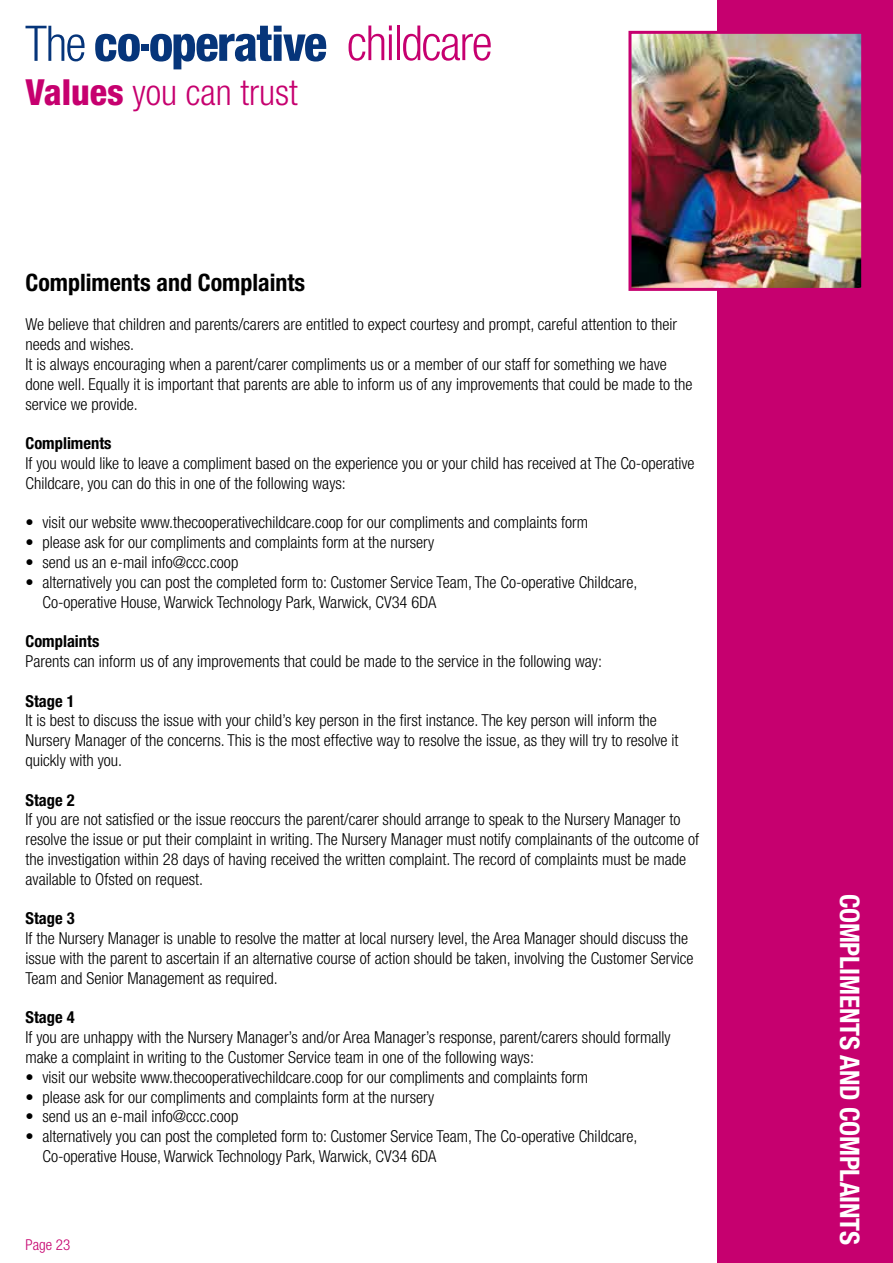
<style>
.page{position:relative;width:893px;height:1263px;background:#fff}
.page>*{position:absolute;margin:0;border:0;box-sizing:border-box;transform-origin:0 0}
.t1{font:300 condensed 36px "Helvetica Neue";color:#c6006f}
.t2{font:700 condensed 27px "Helvetica Neue";letter-spacing:-.01em;color:#fff}
.t3{font:700 condensed 24px "Helvetica Neue";color:#000}
.t4{font:300 condensed 16.5px/19.8px "Helvetica Neue";color:#000}
.t5{font:700 condensed 16.5px "Helvetica Neue";color:#000}
.t6{font:300 condensed 15px "Helvetica Neue";color:#c6006f}
.s1{font-weight:800}
</style>
<div class="page">
<div style="left:718px;top:0;width:175px;height:1263px;background:#c6006f"></div>
<svg style="left:349px;top:26px;width:43px;height:35px"></svg>
<hr style="left:397px;top:26px;width:2px;height:34px;background:#c6006f">
<svg style="left:403px;top:26px;width:88px;height:35px"></svg>
<svg style="left:26px;top:26px;width:59px;height:35px"></svg>
<svg style="left:95px;top:34px;width:45px;height:28px"></svg>
<div style="left:141px;top:44px;width:8px;height:7px;background:#06357a"></div>
<svg style="left:150px;top:26px;width:176px;height:43px"></svg>
<img style="left:632px;top:35px;width:228px;height:252px">
<div style="left:628px;top:31px;width:236px;height:260px;border:3px solid #c6006f"></div>
<h1 class="t1" style="left:26px;top:72px;width:274px"><span class="s1">Values</span> you can trust</h1>
<h3 class="t3" style="left:26px;top:268px;width:281px">Compliments and Complaints</h3>
<p class="t4" style="left:26px;top:314px;width:668px">We believe that children and parents/carers are entitled to expect courtesy and prompt, careful attention to their needs and wishes.<br>It is always encouraging when a parent/carer compliments us or a member of our staff for something we have done well. Equally it is important that parents are able to inform us of any improvements that could be made to the service we provide.</p>
<p class="t5" style="left:26px;top:433px;width:88px">Compliments</p>
<p class="t4" style="left:26px;top:453px;width:671px">If you would like to leave a compliment based on the experience you or your child has received at The Co-operative<br>Childcare, you can do this in one of the following ways:</p>
<p class="t4" style="left:26px;top:512px;width:564px">• visit our website www.thecooperativechildcare.coop for our compliments and complaints form</p>
<p class="t4" style="left:26px;top:532px;width:410px">• please ask for our compliments and complaints form at the nursery</p>
<p class="t4" style="left:26px;top:552px;width:214px">• send us an e-mail info@ccc.coop</p>
<p class="t4" style="left:43px;top:572px;width:596px;text-indent:-17px">• alternatively you can post the completed form to: Customer Service Team, The Co-operative Childcare,<br>Co-operative House, Warwick Technology Park, Warwick, CV34 6DA</p>
<p class="t5" style="left:26px;top:631px;width:75px">Complaints</p>
<p class="t4" style="left:26px;top:651px;width:578px">Parents can inform us of any improvements that could be made to the service in the following way:</p>
<p class="t5" style="left:26px;top:691px;width:51px">Stage 1</p>
<p class="t4" style="left:26px;top:710px;width:655px">It is best to discuss the issue with your child’s key person in the first instance. The key person will inform the<br>Nursery Manager of the concerns. This is the most effective way to resolve the issue, as they will try to resolve it quickly with you.</p>
<p class="t5" style="left:26px;top:790px;width:51px">Stage 2</p>
<p class="t4" style="left:26px;top:809px;width:675px">If you are not satisfied or the issue reoccurs the parent/carer should arrange to speak to the Nursery Manager to resolve the issue or put their complaint in writing. The Nursery Manager must notify complainants of the outcome of the investigation within 28 days of having received the written complaint. The record of complaints must be made available to Ofsted on request.</p>
<p class="t5" style="left:26px;top:908px;width:51px">Stage 3</p>
<p class="t4" style="left:26px;top:928px;width:670px">If the Nursery Manager is unable to resolve the matter at local nursery level, the Area Manager should discuss the issue with the parent to ascertain if an alternative course of action should be taken, involving the Customer Service<br>Team and Senior Management as required.</p>
<p class="t5" style="left:26px;top:1007px;width:51px">Stage 4</p>
<p class="t4" style="left:26px;top:1027px;width:647px">If you are unhappy with the Nursery Manager’s and/or Area Manager’s response, parent/carers should formally make a complaint in writing to the Customer Service team in one of the following ways:</p>
<p class="t4" style="left:26px;top:1067px;width:564px">• visit our website www.thecooperativechildcare.coop for our compliments and complaints form</p>
<p class="t4" style="left:26px;top:1087px;width:410px">• please ask for our compliments and complaints form at the nursery</p>
<p class="t4" style="left:26px;top:1106px;width:214px">• send us an e-mail info@ccc.coop</p>
<p class="t4" style="left:43px;top:1126px;width:596px;text-indent:-17px">• alternatively you can post the completed form to: Customer Service Team, The Co-operative Childcare,<br>Co-operative House, Warwick Technology Park, Warwick, CV34 6DA</p>
<p class="t6" style="left:26px;top:1236px;width:46px">Page 23</p>
<h2 class="t2" style="left:866px;top:894px;width:353px;rotate:90deg">COMPLIMENTS AND COMPLAINTS</h2>
</div>
